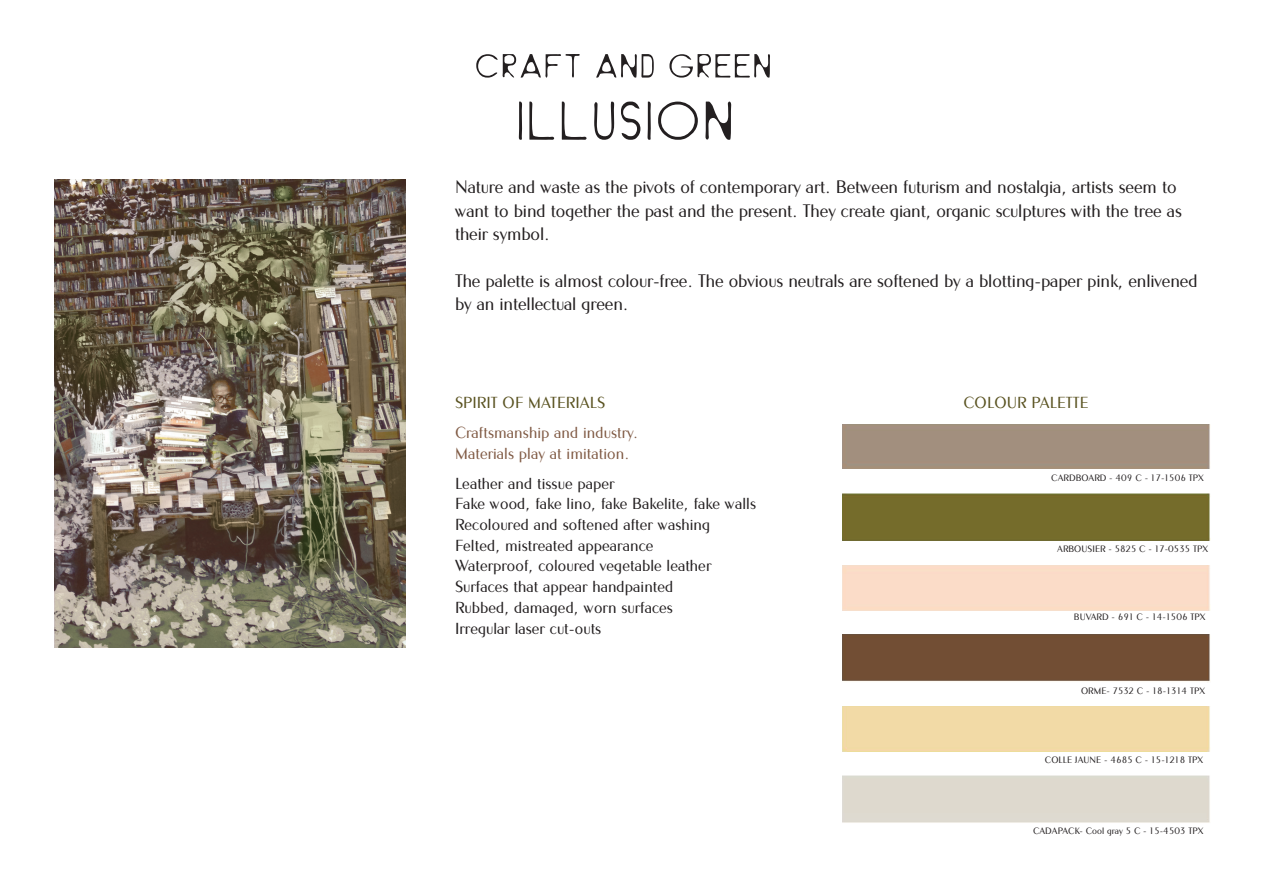
<style>
.page{position:relative;width:1263px;height:893px;background:#fff}
.page>*{position:absolute;margin:0;border:0;box-sizing:border-box;transform-origin:0 0}
.t1{font:700 19.5px/23.4px "Sofia";letter-spacing:-.01em;color:#231f20}
.t2{font:700 17.25px/20.7px "Sofia";color:#231f20}
.t3{font:700 17.25px/20.7px "Sofia";color:#805a44}
.t4{font:700 17.25px "Sofia";color:#595220}
.t5{font:700 10.05px "Sofia";color:#231f20}
</style>
<div class="page">
<svg style="left:476px;top:54px;width:104px;height:24px"></svg>
<svg style="left:596px;top:54px;width:58px;height:24px"></svg>
<svg style="left:669px;top:54px;width:101px;height:24px"></svg>
<svg style="left:519px;top:102px;width:3px;height:38px"></svg>
<svg style="left:529px;top:102px;width:25px;height:38px"></svg>
<svg style="left:562px;top:102px;width:24px;height:38px"></svg>
<svg style="left:594px;top:102px;width:20px;height:38px"></svg>
<svg style="left:621px;top:102px;width:19px;height:38px"></svg>
<svg style="left:647px;top:102px;width:4px;height:38px"></svg>
<svg style="left:658px;top:102px;width:40px;height:38px"></svg>
<svg style="left:705px;top:102px;width:26px;height:38px"></svg>
<img style="left:54px;top:179px;width:352px;height:469px">
<div style="left:842px;top:493px;width:368px;height:48px;background:#756c2b"></div>
<div style="left:842px;top:565px;width:368px;height:45px;background:#fbdcc8"></div>
<img style="left:842px;top:634px;width:368px;height:48px">
<div style="left:842px;top:706px;width:368px;height:45px;background:#f2daa6"></div>
<p class="t1" style="left:455px;top:175px;width:728px">Nature and waste as the pivots of contemporary art. Between futurism and nostalgia, artists seem to want to bind together the past and the present. They create giant, organic sculptures with the tree as their symbol.</p>
<p class="t1" style="left:455px;top:269px;width:744px">The palette is almost colour-free. The obvious neutrals are softened by a blotting-paper pink, enlivened by an intellectual green.</p>
<p class="t4" style="left:455px;top:393px;width:152px">SPIRIT OF MATERIALS</p>
<p class="t3" style="left:455px;top:422px;width:185px">Craftsmanship and industry.<br>Materials play at imitation.</p>
<p class="t2" style="left:455px;top:473px;width:303px">Leather and tissue paper<br>Fake wood, fake lino, fake Bakelite, fake walls Recoloured and softened after washing Felted, mistreated appearance<br>Waterproof, coloured vegetable leather Surfaces that appear handpainted<br>Rubbed, damaged, worn surfaces<br>Irregular laser cut-outs</p>
<p class="t5" style="left:1051px;top:472px;width:154px">CARDBOARD - 409 C - 17-1506 TPX</p>
<p class="t4" style="left:963px;top:393px;width:127px">COLOUR PALETTE</p>
<p class="t5" style="left:1057px;top:543px;width:152px">ARBOUSIER - 5825 C - 17-0535 TPX</p>
<p class="t5" style="left:1074px;top:611px;width:133px">BUVARD - 691 C - 14-1506 TPX</p>
<p class="t5" style="left:1081px;top:685px;width:126px">ORME- 7532 C - 18-1314 TPX</p>
<p class="t5" style="left:1045px;top:754px;width:160px">COLLE JAUNE - 4685 C - 15-1218 TPX</p>
<p class="t5" style="left:1033px;top:825px;width:172px">CADAPACK- Cool gray 5 C - 15-4503 TPX</p>
</div>
